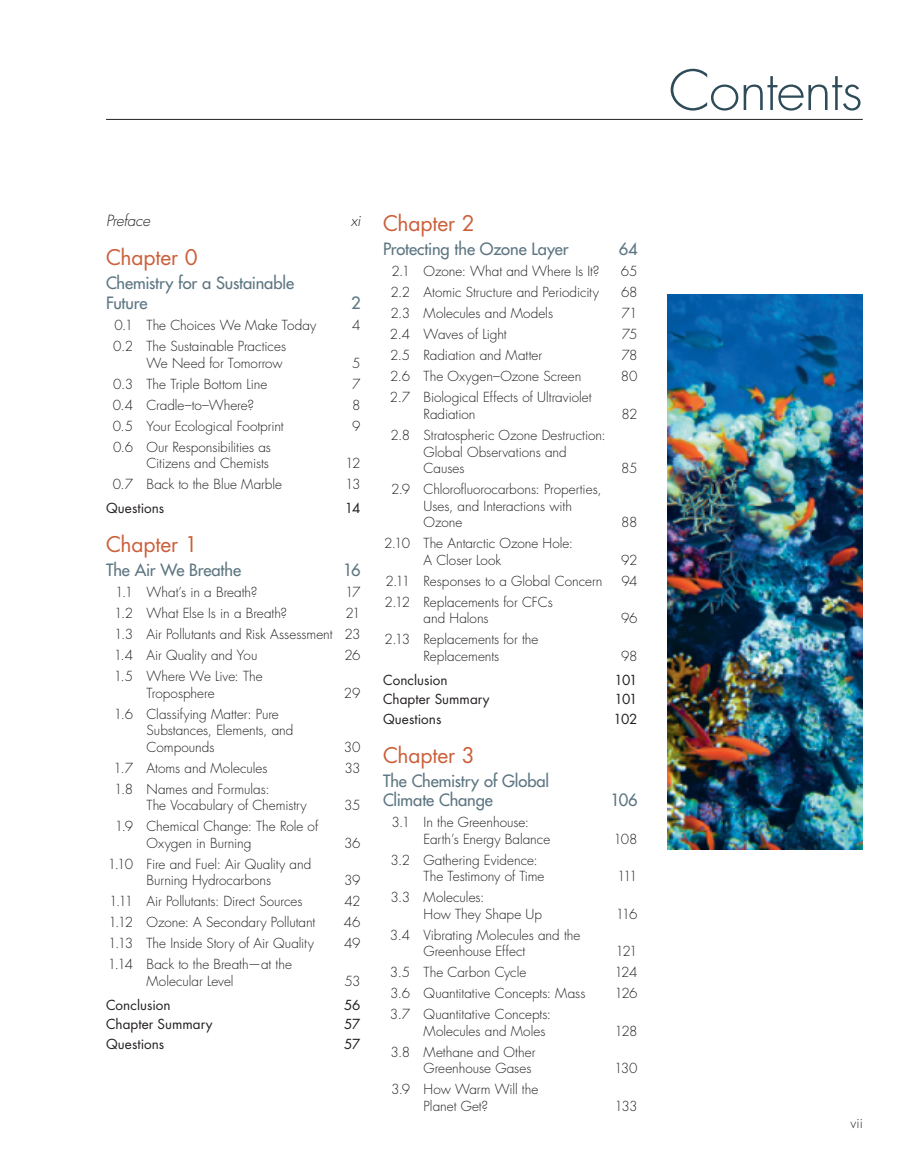
<style>
.page{position:relative;width:918px;height:1173px;background:#fff}
.page>*{position:absolute;margin:0;border:0;box-sizing:border-box;transform-origin:0 0}
.t1{font:300 54px "Futura Std";letter-spacing:-.025em;color:#2f4b59;scale:1.05 1}
.t2{font:21px "Futura Std";letter-spacing:-.01em;color:#cb5f3a}
.t3{font:500 16.5px/19.5px "Futura Std";letter-spacing:-.005em;color:#5d7682}
.t4{font:italic 300 15px "Futura Std";letter-spacing:-.015em;color:#231f20}
.t5{font:300 13.5px/16.5px "Futura Std";color:#231f20}
.t6{font:13.5px "Futura Std";color:#231f20}
</style>
<div class="page">
<hr style="left:106px;top:119px;width:756px;height:1px;background:#231f20">
<img style="left:667px;top:294px;width:195px;height:555px">
<h1 class="t1" style="left:668px;top:65px;width:186px">Contents</h1>
<p class="t4" style="left:106px;top:214px;width:46px">Preface</p>
<p class="t4" style="left:350px;top:214px;width:11px">xi</p>
<h2 class="t2" style="left:106px;top:248px;width:93px">Chapter 0</h2>
<p class="t3" style="left:106px;top:274px;width:189px">Chemistry for a Sustainable<br>Future</p>
<p class="t3" style="left:351px;top:294px;width:11px">2</p>
<p class="t5" style="left:114px;top:318px;width:203px">0.1 The Choices We Make Today</p>
<p class="t5" style="left:352px;top:318px;width:10px">4</p>
<p class="t5" style="left:113px;top:339px;width:174px;text-align:right">0.2 The Sustainable Practices<br>We Need for Tomorrow</p>
<p class="t5" style="left:352px;top:355px;width:10px">5</p>
<p class="t5" style="left:113px;top:376px;width:155px">0.3 The Triple Bottom Line</p>
<p class="t5" style="left:352px;top:376px;width:10px">7</p>
<p class="t5" style="left:113px;top:397px;width:143px">0.4 Cradle–to–Where?</p>
<p class="t5" style="left:352px;top:397px;width:10px">8</p>
<p class="t5" style="left:113px;top:418px;width:172px">0.5 Your Ecological Footprint</p>
<p class="t5" style="left:352px;top:418px;width:10px">9</p>
<p class="t5" style="left:113px;top:439px;width:159px;text-align:right">0.6 Our Responsibilities as<br>Citizens and Chemists</p>
<p class="t5" style="left:345px;top:456px;width:17px">12</p>
<p class="t5" style="left:113px;top:477px;width:171px">0.7 Back to the Blue Marble</p>
<p class="t5" style="left:345px;top:477px;width:17px">13</p>
<p class="t6" style="left:106px;top:502px;width:60px">Questions</p>
<p class="t6" style="left:345px;top:502px;width:17px">14</p>
<h2 class="t2" style="left:106px;top:534px;width:93px">Chapter 1</h2>
<p class="t3" style="left:106px;top:561px;width:137px">The Air We Breathe</p>
<p class="t3" style="left:343px;top:561px;width:19px">16</p>
<p class="t5" style="left:115px;top:585px;width:144px">1.1 What’s in a Breath?</p>
<p class="t5" style="left:345px;top:585px;width:17px">17</p>
<p class="t5" style="left:114px;top:606px;width:175px">1.2 What Else Is in a Breath?</p>
<p class="t5" style="left:114px;top:603px;width:248px;line-height:21px;text-align:justify;text-indent:231px">21<br>1.3 Air Pollutants and Risk Assessment 23<br>1.4 Air Quality and You</p>
<p class="t5" style="left:344px;top:648px;width:18px">26</p>
<p class="t5" style="left:146px;top:669px;width:117px;text-indent:-33px">1.5 Where We Live: The<br>Troposphere</p>
<p class="t5" style="left:146px;top:706px;width:148px;text-indent:-33px">1.6 Classifying Matter: Pure<br>Substances, Elements, and<br>Compounds</p>
<p class="t5" style="left:344px;top:685px;width:18px">29</p>
<p class="t5" style="left:344px;top:739px;width:18px">30</p>
<p class="t5" style="left:114px;top:760px;width:155px">1.7 Atoms and Molecules</p>
<p class="t5" style="left:344px;top:760px;width:18px">33</p>
<p class="t5" style="left:146px;top:781px;width:162px;text-indent:-32px">1.8 Names and Formulas:<br>The Vocabulary of Chemistry</p>
<p class="t5" style="left:344px;top:798px;width:18px">35</p>
<p class="t5" style="left:146px;top:819px;width:173px;text-indent:-32px">1.9 Chemical Change: The Role of<br>Oxygen in Burning</p>
<p class="t5" style="left:108px;top:856px;width:205px;text-align:center">1.10 Fire and Fuel: Air Quality and<br>Burning Hydrocarbons</p>
<p class="t5" style="left:344px;top:835px;width:18px">36</p>
<p class="t5" style="left:344px;top:873px;width:18px">39</p>
<p class="t5" style="left:109px;top:894px;width:195px">1.11 Air Pollutants: Direct Sources</p>
<p class="t5" style="left:344px;top:894px;width:18px">42</p>
<p class="t5" style="left:108px;top:915px;width:208px">1.12 Ozone: A Secondary Pollutant</p>
<p class="t5" style="left:343px;top:915px;width:18px">46</p>
<p class="t5" style="left:108px;top:936px;width:207px">1.13 The Inside Story of Air Quality</p>
<p class="t5" style="left:344px;top:936px;width:18px">49</p>
<p class="t5" style="left:146px;top:957px;width:147px;text-indent:-39px">1.14 Back to the Breath—at the<br>Molecular Level</p>
<p class="t5" style="left:344px;top:973px;width:18px">53</p>
<p class="t6" style="left:106px;top:998px;width:66px">Conclusion</p>
<p class="t6" style="left:344px;top:998px;width:18px">56</p>
<p class="t6" style="left:106px;top:1018px;width:108px">Chapter Summary</p>
<p class="t6" style="left:344px;top:1018px;width:18px">57</p>
<p class="t6" style="left:106px;top:1037px;width:60px">Questions</p>
<p class="t6" style="left:344px;top:1037px;width:18px">57</p>
<h2 class="t2" style="left:383px;top:214px;width:93px">Chapter 2</h2>
<p class="t3" style="left:383px;top:240px;width:187px">Protecting the Ozone Layer</p>
<p class="t3" style="left:618px;top:240px;width:20px">64</p>
<p class="t5" style="left:391px;top:264px;width:209px">2.1 Ozone: What and Where Is It?</p>
<p class="t5" style="left:620px;top:264px;width:18px">65</p>
<p class="t5" style="left:390px;top:285px;width:210px">2.2 Atomic Structure and Periodicity</p>
<p class="t5" style="left:620px;top:285px;width:18px">68</p>
<p class="t5" style="left:390px;top:306px;width:164px">2.3 Molecules and Models</p>
<p class="t5" style="left:621px;top:306px;width:17px">71</p>
<p class="t5" style="left:390px;top:327px;width:118px">2.4 Waves of Light</p>
<p class="t5" style="left:621px;top:327px;width:17px">75</p>
<p class="t5" style="left:390px;top:348px;width:154px">2.5 Radiation and Matter</p>
<p class="t5" style="left:621px;top:348px;width:18px">78</p>
<p class="t5" style="left:390px;top:369px;width:192px">2.6 The Oxygen–Ozone Screen</p>
<p class="t5" style="left:620px;top:369px;width:18px">80</p>
<p class="t5" style="left:423px;top:390px;width:169px;text-indent:-34px">2.7 Biological Effects of Ultraviolet<br>Radiation</p>
<p class="t5" style="left:621px;top:406px;width:18px">82</p>
<p class="t5" style="left:423px;top:427px;width:183px;text-indent:-33px">2.8 Stratospheric Ozone Destruction:<br>Global Observations and<br>Causes</p>
<p class="t5" style="left:423px;top:481px;width:179px;text-indent:-32px">2.9 Chlorofluorocarbons: Properties,<br>Uses, and Interactions with<br>Ozone</p>
<p class="t5" style="left:423px;top:535px;width:151px;text-indent:-39px">2.10 The Antarctic Ozone Hole:<br>A Closer Look</p>
<p class="t5" style="left:620px;top:460px;width:18px">85</p>
<p class="t5" style="left:621px;top:514px;width:18px">88</p>
<p class="t5" style="left:620px;top:552px;width:18px">92</p>
<p class="t5" style="left:385px;top:573px;width:218px">2.11 Responses to a Global Concern</p>
<p class="t5" style="left:621px;top:573px;width:17px">94</p>
<p class="t5" style="left:423px;top:594px;width:131px;text-indent:-39px">2.12 Replacements for CFCs and Halons</p>
<p class="t5" style="left:620px;top:610px;width:18px">96</p>
<p class="t5" style="left:384px;top:631px;width:155px;text-align:center">2.13 Replacements for the<br>Replacements</p>
<p class="t5" style="left:621px;top:648px;width:18px">98</p>
<p class="t6" style="left:383px;top:673px;width:66px">Conclusion</p>
<p class="t6" style="left:614px;top:673px;width:24px">101</p>
<p class="t6" style="left:383px;top:692px;width:108px">Chapter Summary</p>
<p class="t6" style="left:614px;top:692px;width:24px">101</p>
<p class="t6" style="left:383px;top:712px;width:60px">Questions</p>
<p class="t6" style="left:613px;top:712px;width:25px">102</p>
<h2 class="t2" style="left:383px;top:745px;width:93px">Chapter 3</h2>
<p class="t3" style="left:383px;top:771px;width:167px">The Chemistry of Global<br>Climate Change</p>
<p class="t3" style="left:610px;top:791px;width:29px">106</p>
<p class="t5" style="left:423px;top:814px;width:128px;text-indent:-32px">3.1 In the Greenhouse:<br>Earth’s Energy Balance</p>
<p class="t5" style="left:423px;top:852px;width:122px;text-indent:-33px">3.2 Gathering Evidence:<br>The Testimony of Time</p>
<p class="t5" style="left:423px;top:889px;width:120px;text-indent:-33px">3.3 Molecules:<br>How They Shape Up</p>
<p class="t5" style="left:423px;top:927px;width:158px;text-indent:-34px">3.4 Vibrating Molecules and the<br>Greenhouse Effect</p>
<p class="t5" style="left:613px;top:831px;width:26px">108</p>
<p class="t5" style="left:616px;top:868px;width:22px">111</p>
<p class="t5" style="left:615px;top:906px;width:23px">116</p>
<p class="t5" style="left:615px;top:943px;width:23px">121</p>
<p class="t5" style="left:390px;top:964px;width:138px">3.5 The Carbon Cycle</p>
<p class="t5" style="left:614px;top:964px;width:25px">124</p>
<p class="t5" style="left:390px;top:985px;width:197px">3.6 Quantitative Concepts: Mass</p>
<p class="t5" style="left:614px;top:985px;width:24px">126</p>
<p class="t5" style="left:423px;top:1006px;width:129px;text-indent:-34px">3.7 Quantitative Concepts:<br>Molecules and Moles</p>
<p class="t5" style="left:614px;top:1023px;width:24px">128</p>
<p class="t5" style="left:390px;top:1044px;width:146px;text-align:right">3.8 Methane and Other<br>Greenhouse Gases</p>
<p class="t5" style="left:423px;top:1081px;width:116px;text-indent:-32px">3.9 How Warm Will the<br>Planet Get?</p>
<p class="t5" style="left:613px;top:1060px;width:25px">130</p>
<p class="t5" style="left:614px;top:1098px;width:24px">133</p>
<p class="t5" style="left:850px;top:1115px;width:14px">vii</p>
</div>
